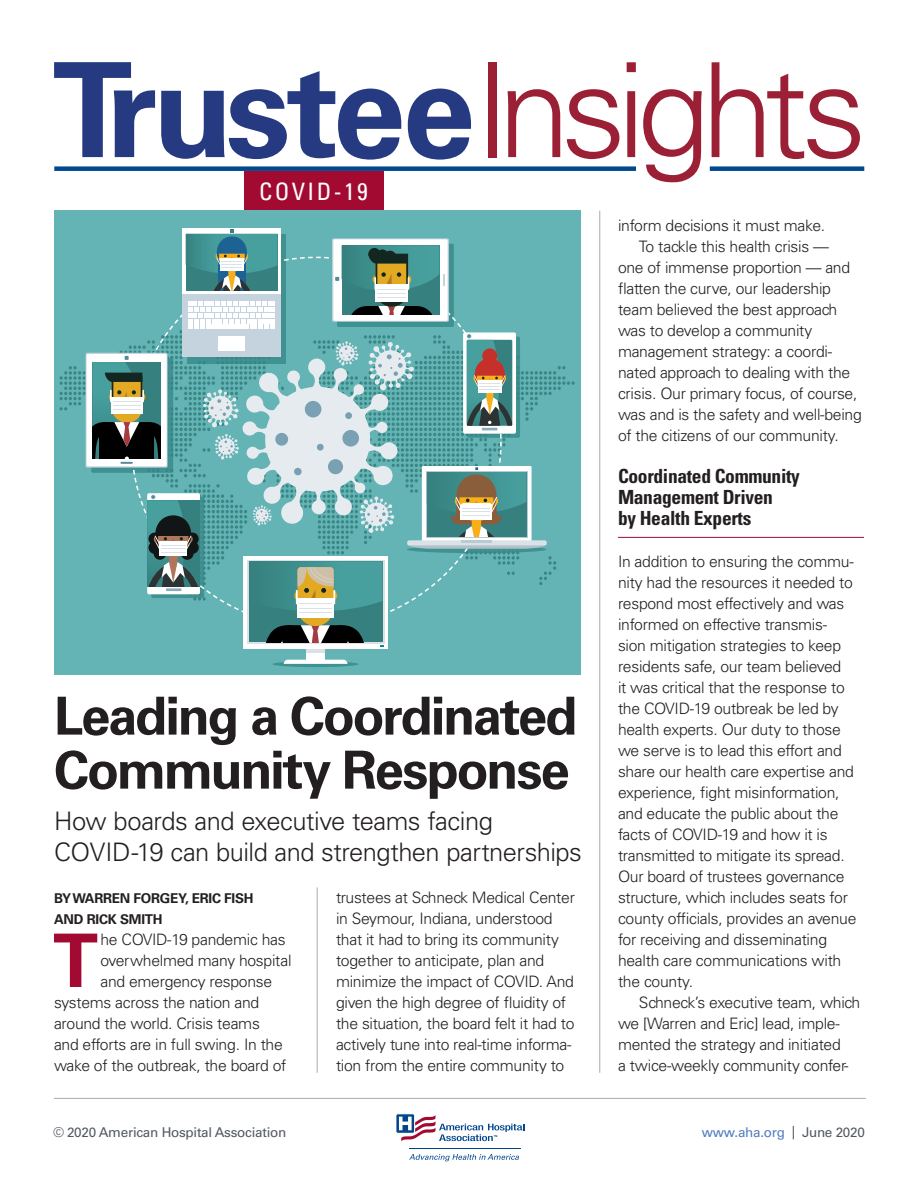
<style>
.page{position:relative;width:918px;height:1188px;background:#fff}
.page>*{position:absolute;margin:0;border:0;box-sizing:border-box;transform-origin:0 0}
.t1{font:700 73.8px "Univers LT Std";color:#a30a32}
.t2{font:700 52.5px/54px "Univers LT Std";letter-spacing:-.04em;color:#231f20}
.t3{font:300 25.5px/31.5px "Univers LT Std";letter-spacing:-.02em;color:#231f20}
.t4{font:condensed 24px "Univers LT Std";letter-spacing:.1em;color:#fff}
.t5{font:700 condensed 19.5px/21px "Univers LT Std";letter-spacing:-.015em;color:#231f20}
.t6{font:300 15.75px/21px "Univers LT Std";letter-spacing:-.02em;color:#231f20}
.t7{font:700 13.5px/21px "Univers LT Std";letter-spacing:-.02em;color:#231f20}
.t8{font:13.5px "Univers LT Std";letter-spacing:-.02em;color:#535860}
.t9{font:13.5px "Univers LT Std";letter-spacing:-.02em;color:#537dbf}
.s1{color:#535860}
</style>
<div class="page">
<hr style="left:409px;top:1148px;width:112px;height:1px;background:#01468c">
<svg style="left:409px;top:1154px;width:110px;height:7px"></svg>
<svg style="left:396px;top:1113px;width:128px;height:29px"></svg>
<div style="left:244px;top:171px;width:140px;height:40px;background:#a30a32"></div>
<hr style="left:54px;top:1098px;width:812px;height:1px;background:#a8abac">
<hr style="left:618px;top:537px;width:246px;height:1px;background:#a30a32">
<hr style="left:317px;top:887px;width:1px;height:186px;background:#a8abac">
<hr style="left:599px;top:211px;width:1px;height:862px;background:#a8abac">
<svg style="left:54px;top:62px;width:101px;height:95px"></svg>
<svg style="left:161px;top:71px;width:241px;height:89px"></svg>
<svg style="left:408px;top:89px;width:63px;height:71px"></svg>
<div style="left:488px;top:62px;width:9px;height:95px;background:#9c2035"></div>
<svg style="left:508px;top:89px;width:52px;height:68px"></svg>
<svg style="left:567px;top:89px;width:52px;height:70px"></svg>
<svg style="left:627px;top:62px;width:9px;height:95px"></svg>
<svg style="left:643px;top:89px;width:59px;height:93px"></svg>
<svg style="left:712px;top:62px;width:148px;height:97px"></svg>
<div style="left:54px;top:166px;width:582px;height:5px;background:#01498e"></div>
<div style="left:710px;top:166px;width:154px;height:5px;background:#01498e"></div>
<div style="left:54px;top:211px;width:527px;height:464px;background:#64b4b5"></div>
<div style="left:272px;top:661px;width:87px;height:6px;background:#3f9291;border-radius:50%"></div>
<svg style="left:60px;top:352px;width:515px;height:223px"></svg>
<div style="left:87px;top:354px;width:80px;height:112px;background:#fff"></div>
<div style="left:306px;top:644px;width:19px;height:18px;background:#fff"></div>
<div style="left:306px;top:644px;width:19px;height:9px;background:#dae2e7"></div>
<svg style="left:284px;top:660px;width:64px;height:4px"></svg>
<div style="left:243px;top:556px;width:145px;height:93px;background:#fff"></div>
<svg style="left:92px;top:229px;width:455px;height:418px"></svg>
<h3 class="t4" style="left:259px;top:177px;width:110px">COVID-19</h3>
<h2 class="t2" style="left:54px;top:690px;width:525px">Leading a Coordinated<br>Community Response</h2>
<h3 class="t3" style="left:54px;top:805px;width:530px">How boards and executive teams facing<br>COVID-19 can build and strengthen partnerships</h3>
<p class="t7" style="left:54px;top:888px;width:201px">BY WARREN FORGEY, ERIC FISH<br>AND RICK SMITH</p>
<h1 class="t1" style="left:53px;top:918px;width:47px">T</h1>
<p class="t6" style="left:100px;top:929px;width:187px">he COVID-19 pandemic has</p>
<p class="t6" style="left:100px;top:950px;width:193px">overwhelmed many hospital</p>
<p class="t6" style="left:100px;top:971px;width:173px">and emergency response</p>
<p class="t6" style="left:54px;top:992px;width:207px">systems across the nation and</p>
<p class="t6" style="left:54px;top:1013px;width:207px">around the world. Crisis teams</p>
<p class="t6" style="left:54px;top:1034px;width:230px">and efforts are in full swing. In the</p>
<p class="t6" style="left:54px;top:1055px;width:234px">wake of the outbreak, the board of</p>
<p class="t6" style="left:336px;top:887px;width:240px">trustees at Schneck Medical Center in Seymour, Indiana, understood that it had to bring its community together to anticipate, plan and minimize the impact of COVID. And given the high degree of fluidity of the situation, the board felt it had to actively tune into real-time informa&shy;tion from the entire community to</p>
<p class="t6" style="left:618px;top:215px;width:209px">inform decisions it must make.</p>
<p class="t6" style="left:639px;top:236px;width:191px">To tackle this health crisis —</p>
<p class="t6" style="left:618px;top:257px;width:234px">one of immense proportion — and</p>
<p class="t6" style="left:618px;top:278px;width:215px">flatten the curve, our leadership</p>
<p class="t6" style="left:618px;top:299px;width:221px">team believed the best approach</p>
<p class="t6" style="left:618px;top:320px;width:196px">was to develop a community</p>
<p class="t6" style="left:618px;top:341px;width:216px">management strategy: a coordi-</p>
<p class="t6" style="left:618px;top:362px;width:234px">nated approach to dealing with the</p>
<p class="t6" style="left:618px;top:383px;width:241px">crisis. Our primary focus, of course,</p>
<p class="t6" style="left:618px;top:404px;width:245px">was and is the safety and well-being</p>
<p class="t6" style="left:618px;top:425px;width:222px">of the citizens of our community.</p>
<p class="t5" style="left:618px;top:465px;width:183px">Coordinated Community<br>Management Driven<br>by Health Experts</p>
<p class="t6" style="left:618px;top:551px;width:240px">In addition to ensuring the commu&shy;nity had the resources it needed to respond most effectively and was informed on effective transmis&shy;sion mitigation strategies to keep residents safe, our team believed<br>it was critical that the response to the COVID-19 outbreak be led by health experts. Our duty to those we serve is to lead this effort and share our health care expertise and experience, fight misinformation, and educate the public about the facts of COVID-19 and how it is transmitted to mitigate its spread.<br>Our board of trustees governance structure, which includes seats for county officials, provides an avenue for receiving and disseminating health care communications with the county.</p>
<p class="t6" style="left:618px;top:992px;width:244px;text-indent:21px">Schneck’s executive team, which we [Warren and Eric] lead, imple&shy;mented the strategy and initiated<br>a twice-weekly community confer-</p>
<p class="t8" style="left:53px;top:1125px;width:235px">© 2020 American Hospital Association</p>
<p class="t9" style="left:702px;top:1125px;width:165px">www.aha.org <span class="s1">| June 2020</span></p>
</div>
